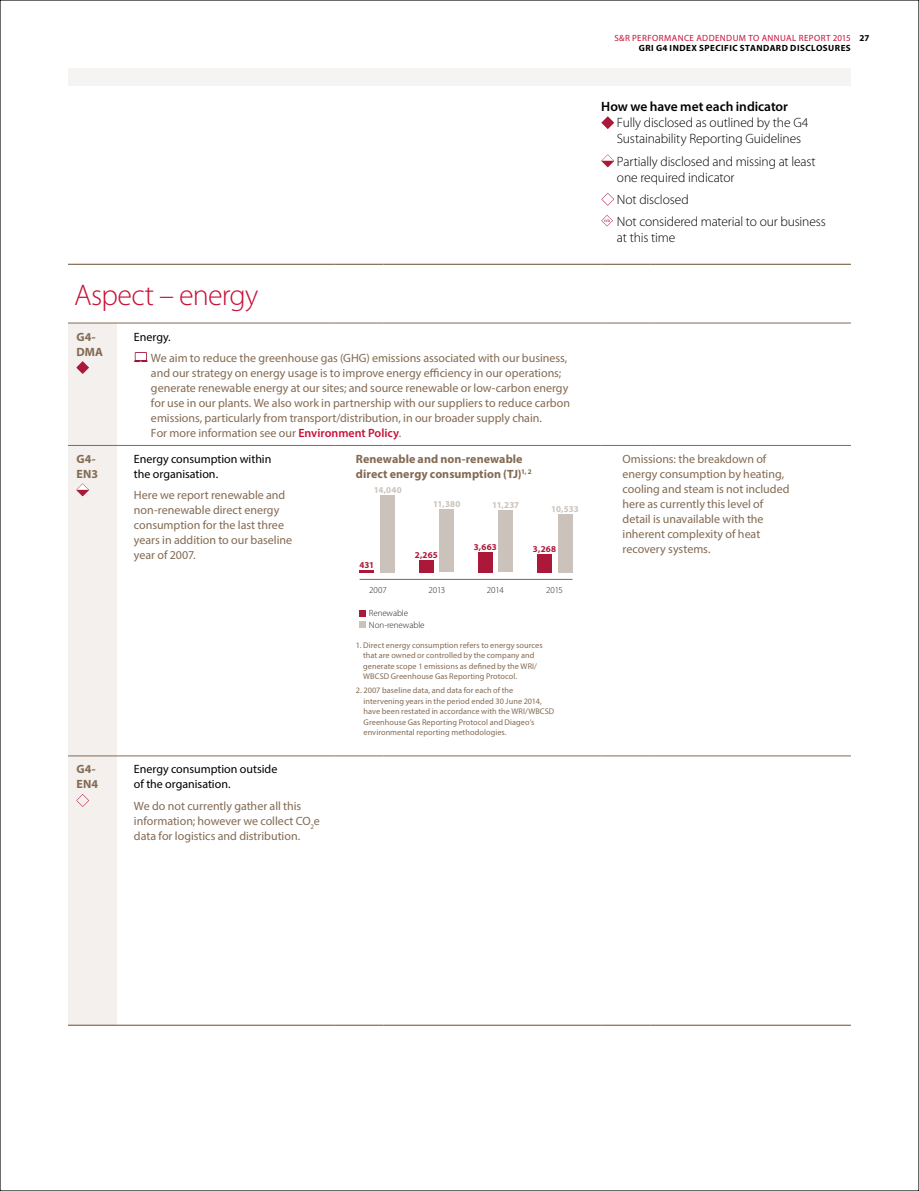
<style>
.page{position:relative;width:919px;height:1191px;background:#fff}
.page>*{position:absolute;margin:0;border:0;box-sizing:border-box;transform-origin:0 0}
.t1{font:300 30px "Myriad Pro";letter-spacing:-.02em;color:#c91138}
.t2{font:300 13.5px/16px "Myriad Pro";letter-spacing:-.01em;color:#000}
.t3{font:600 13.5px "Myriad Pro";letter-spacing:-.005em;color:#000}
.t4{font:12px/15px "Myriad Pro";color:#836a53}
.t5{font:12px/15px "Myriad Pro";letter-spacing:-.005em;color:#000}
.t6{font:700 12px/15px "Myriad Pro";letter-spacing:.005em;color:#836a53}
.t7{font:9px/10.5px "Myriad Pro";letter-spacing:.045em;color:#c91138}
.t8{font:300 9px/11.1px "Myriad Pro";letter-spacing:-.01em;color:#231f20}
.t9{font:700 9px "Myriad Pro";color:#cbc3bb}
.t10{font:700 9px "Myriad Pro";letter-spacing:.015em;color:#ac183a}
.t11{font:8.25px/10.5px "Myriad Pro";letter-spacing:.01em;color:#836a53}
.t12{font:4.8px "Myriad Pro";color:#ac183a}
.s1{font-weight:600;color:#c91138}
.s2{font-weight:700;color:#000}
</style>
<div class="page">
<svg style="left:601px;top:116px;width:13px;height:13px"></svg>
<svg style="left:601px;top:154px;width:13px;height:13px"></svg>
<svg style="left:601px;top:193px;width:13px;height:13px"></svg>
<svg style="left:601px;top:215px;width:11px;height:11px"></svg>
<div style="left:68px;top:68px;width:782px;height:17px;background:#f6f4f3"></div>
<hr style="left:68px;top:264px;width:49px;height:1px;background:#836a53">
<hr style="left:117px;top:264px;width:217px;height:1px;background:#836a53">
<hr style="left:334px;top:264px;width:49px;height:1px;background:#836a53">
<hr style="left:383px;top:264px;width:218px;height:1px;background:#836a53">
<hr style="left:601px;top:264px;width:49px;height:1px;background:#836a53">
<hr style="left:650px;top:264px;width:200px;height:1px;background:#836a53">
<hr style="left:650px;top:323px;width:200px;height:1px;background:#836a53">
<hr style="left:117px;top:755px;width:217px;height:1px;background:#836a53">
<hr style="left:601px;top:445px;width:49px;height:1px;background:#836a53">
<hr style="left:650px;top:445px;width:200px;height:1px;background:#836a53">
<hr style="left:117px;top:1024px;width:217px;height:1px;background:#836a53">
<hr style="left:601px;top:323px;width:49px;height:1px;background:#836a53">
<hr style="left:117px;top:323px;width:217px;height:1px;background:#836a53">
<hr style="left:334px;top:323px;width:49px;height:1px;background:#836a53">
<hr style="left:383px;top:323px;width:218px;height:1px;background:#836a53">
<hr style="left:117px;top:445px;width:217px;height:1px;background:#836a53">
<hr style="left:334px;top:445px;width:49px;height:1px;background:#836a53">
<hr style="left:383px;top:445px;width:218px;height:1px;background:#836a53">
<hr style="left:334px;top:755px;width:49px;height:1px;background:#836a53">
<hr style="left:383px;top:755px;width:218px;height:1px;background:#836a53">
<hr style="left:601px;top:755px;width:49px;height:1px;background:#836a53">
<hr style="left:650px;top:755px;width:200px;height:1px;background:#836a53">
<hr style="left:334px;top:1024px;width:49px;height:1px;background:#836a53">
<hr style="left:383px;top:1024px;width:218px;height:1px;background:#836a53">
<hr style="left:601px;top:1024px;width:49px;height:1px;background:#836a53">
<hr style="left:650px;top:1024px;width:200px;height:1px;background:#836a53">
<svg style="left:359px;top:570px;width:15px;height:2px"></svg>
<div style="left:537px;top:554px;width:14px;height:18px;background:#ac183a"></div>
<div style="left:380px;top:495px;width:15px;height:77px;background:#cbc3bb"></div>
<div style="left:558px;top:514px;width:14px;height:58px;background:#cbc3bb"></div>
<div style="left:419px;top:560px;width:14px;height:12px;background:#ac183a"></div>
<div style="left:439px;top:509px;width:15px;height:63px;background:#cbc3bb"></div>
<div style="left:478px;top:552px;width:14px;height:20px;background:#ac183a"></div>
<div style="left:498px;top:510px;width:15px;height:62px;background:#cbc3bb"></div>
<hr style="left:359px;top:579px;width:213px;height:1px;background:#7c6a55">
<div style="left:359px;top:610px;width:7px;height:6px;background:#ac183a"></div>
<div style="left:359px;top:621px;width:7px;height:7px;background:#cbc3bb"></div>
<div style="left:68px;top:323px;width:49px;height:702px;background:#f3f0ee"></div>
<svg style="left:134px;top:352px;width:14px;height:10px"></svg>
<h1 class="t1" style="left:74px;top:278px;width:186px">Aspect – energy</h1>
<p class="t6" style="left:77px;top:328px;width:28px">G4-<br>DMA</p>
<p class="t5" style="left:134px;top:329px;width:38px">Energy.</p>
<p class="t4" style="left:151px;top:350px;width:420px">We aim to reduce the greenhouse gas (GHG) emissions associated with our business, and our strategy on energy usage is to improve energy efficiency in our operations; generate renewable energy at our sites; and source renewable or low-carbon energy for use in our plants. We also work in partnership with our suppliers to reduce carbon emissions, particularly from transport/distribution, in our broader supply chain.<br>For more information see our <span class="s1">Environment Policy</span>.</p>
<p class="t6" style="left:77px;top:451px;width:23px">G4-<br>EN3</p>
<p class="t5" style="left:134px;top:451px;width:139px">Energy consumption within the organisation.</p>
<p class="t4" style="left:134px;top:487px;width:160px">Here we report renewable and non-renewable direct energy consumption for the last three years in addition to our baseline year of 2007.</p>
<p class="t6" style="left:356px;top:451px;width:177px">Renewable and non-renewable direct energy consumption (TJ)<sup>1,</sup> <sup>2</sup></p>
<p class="t9" style="left:374px;top:484px;width:29px">14,040</p>
<p class="t9" style="left:433px;top:498px;width:29px">11,380</p>
<p class="t9" style="left:492px;top:499px;width:28px">11,237</p>
<p class="t10" style="left:473px;top:541px;width:25px">3,663</p>
<p class="t9" style="left:551px;top:503px;width:29px">10,533</p>
<p class="t10" style="left:533px;top:543px;width:25px">3,268</p>
<p class="t10" style="left:414px;top:549px;width:25px">2,265</p>
<p class="t10" style="left:359px;top:559px;width:16px">431</p>
<p class="t8" style="left:369px;top:585px;width:19px">2007</p>
<p class="t8" style="left:428px;top:585px;width:18px">2013</p>
<p class="t8" style="left:487px;top:585px;width:18px">2014</p>
<p class="t8" style="left:546px;top:585px;width:18px">2015</p>
<p class="t6" style="left:77px;top:761px;width:23px">G4-<br>EN4</p>
<p class="t5" style="left:134px;top:761px;width:145px">Energy consumption outside of the organisation.</p>
<p class="t4" style="left:134px;top:798px;width:187px">We do not currently gather all this information; however we collect CO<sub>2</sub>e data for logistics and distribution.</p>
<p class="t8" style="left:369px;top:608px;width:57px">Renewable<br>Non-renewable</p>
<p class="t11" style="left:363px;top:639px;width:181px;text-indent:-7px">1. Direct energy consumption refers to energy sources that are owned or controlled by the company and generate scope 1 emissions as defined by the WRI/ WBCSD Greenhouse Gas Reporting Protocol.</p>
<p class="t11" style="left:363px;top:685px;width:192px;text-indent:-8px">2. 2007 baseline data, and data for each of the intervening years in the period ended 30 June 2014, have been restated in accordance with the WRI/WBCSD Greenhouse Gas Reporting Protocol and Diageo’s environmental reporting methodologies.</p>
<p class="t7" style="left:638px;top:32px;width:232px;text-indent:-24px">S&amp;R PERFORMANCE ADDENDUM TO ANNUAL REPORT 2015 <span class="s2">27<br>GRI G4 INDEX SPECIFIC STANDARD DISCLOSURES</span></p>
<p class="t3" style="left:601px;top:98px;width:188px">How we have met each indicator</p>
<p class="t2" style="left:617px;top:115px;width:193px">Fully disclosed as outlined by the G4<br>Sustainability Reporting Guidelines</p>
<p class="t2" style="left:617px;top:153px;width:200px">Partially disclosed and missing at least one required indicator</p>
<p class="t2" style="left:617px;top:191px;width:73px">Not disclosed</p>
<p class="t12" style="left:604px;top:217px;width:8px">n/a</p>
<p class="t2" style="left:617px;top:214px;width:210px">Not considered material to our business at this time</p>
<p class="t4" style="left:622px;top:451px;width:168px">Omissions: the breakdown of energy consumption by heating, cooling and steam is not included here as currently this level of detail is unavailable with the inherent complexity of heat recovery systems.</p>
</div>
